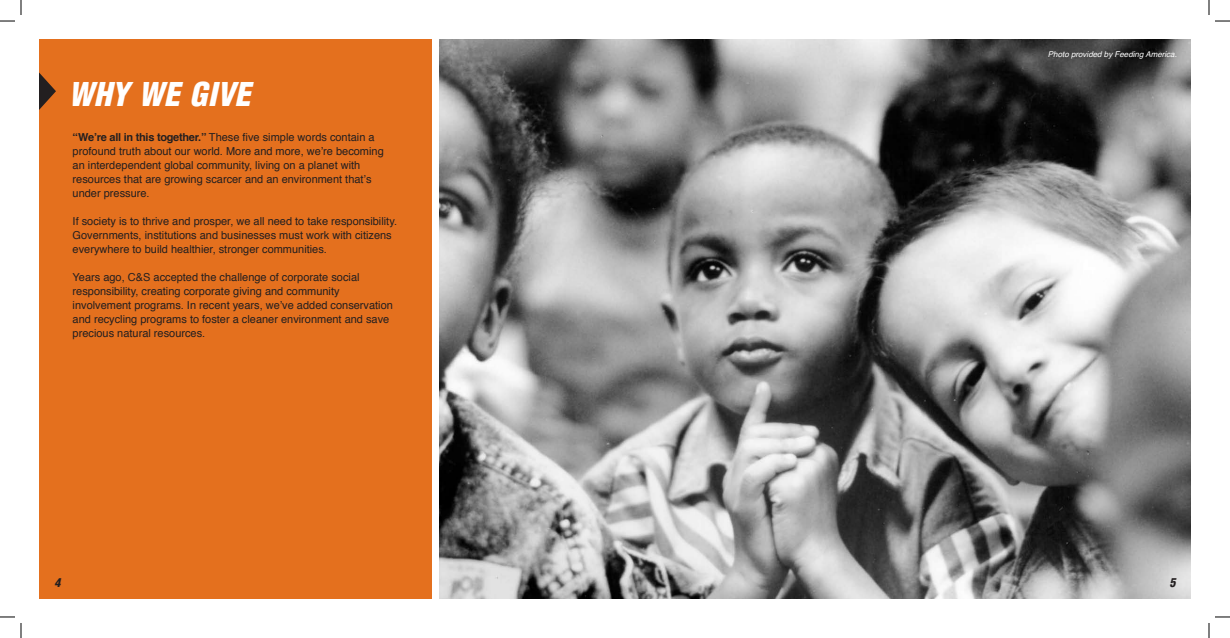
<style>
.page{position:relative;width:1230px;height:638px;background:#fff}
.page>*{position:absolute;margin:0;border:0;box-sizing:border-box;transform-origin:0 0}
.t1{font:italic 900 condensed 32px "Helvetica";letter-spacing:.005em;color:#fff}
.t2{font:italic 900 condensed 12px "Helvetica";color:#231f20}
.t3{font:11px/14px "Helvetica";color:#231f20}
.t4{font:italic 8px "Helvetica";color:#fff}
.s1{font-weight:700}
</style>
<div class="page">
<div style="left:39px;top:39px;width:394px;height:559px;background:#e4701e"></div>
<img style="left:440px;top:39px;width:751px;height:559px">
<svg style="left:39px;top:72px;width:17px;height:38px"></svg>
<svg style="left:0;top:0;width:22px;height:22px"></svg>
<svg style="left:0;top:616px;width:22px;height:21px"></svg>
<svg style="left:1208px;top:0;width:22px;height:22px"></svg>
<svg style="left:1208px;top:616px;width:22px;height:21px"></svg>
<h1 class="t1" style="left:69px;top:73px;width:183px">WHY WE GIVE</h1>
<p class="t3" style="left:73px;top:130px;width:313px"><span class="s1">“We’re all in this together.”</span> These five simple words contain a profound truth about our world. More and more, we’re becoming an interdependent global community, living on a planet with resources that are growing scarcer and an environment that’s under pressure.</p>
<p class="t3" style="left:73px;top:214px;width:326px">If society is to thrive and prosper, we all need to take responsibility.<br>Governments, institutions and businesses must work with citizens everywhere to build healthier, stronger communities.</p>
<p class="t3" style="left:73px;top:270px;width:322px">Years ago, C&amp;S accepted the challenge of corporate social responsibility, creating corporate giving and community involvement programs. In recent years, we’ve added conservation and recycling programs to foster a cleaner environment and save precious natural resources.</p>
<p class="t4" style="left:1048px;top:48px;width:130px">Photo provided by Feeding America.</p>
<p class="t2" style="left:54px;top:574px;width:7px">4</p>
<p class="t2" style="left:1169px;top:574px;width:7px">5</p>
</div>
